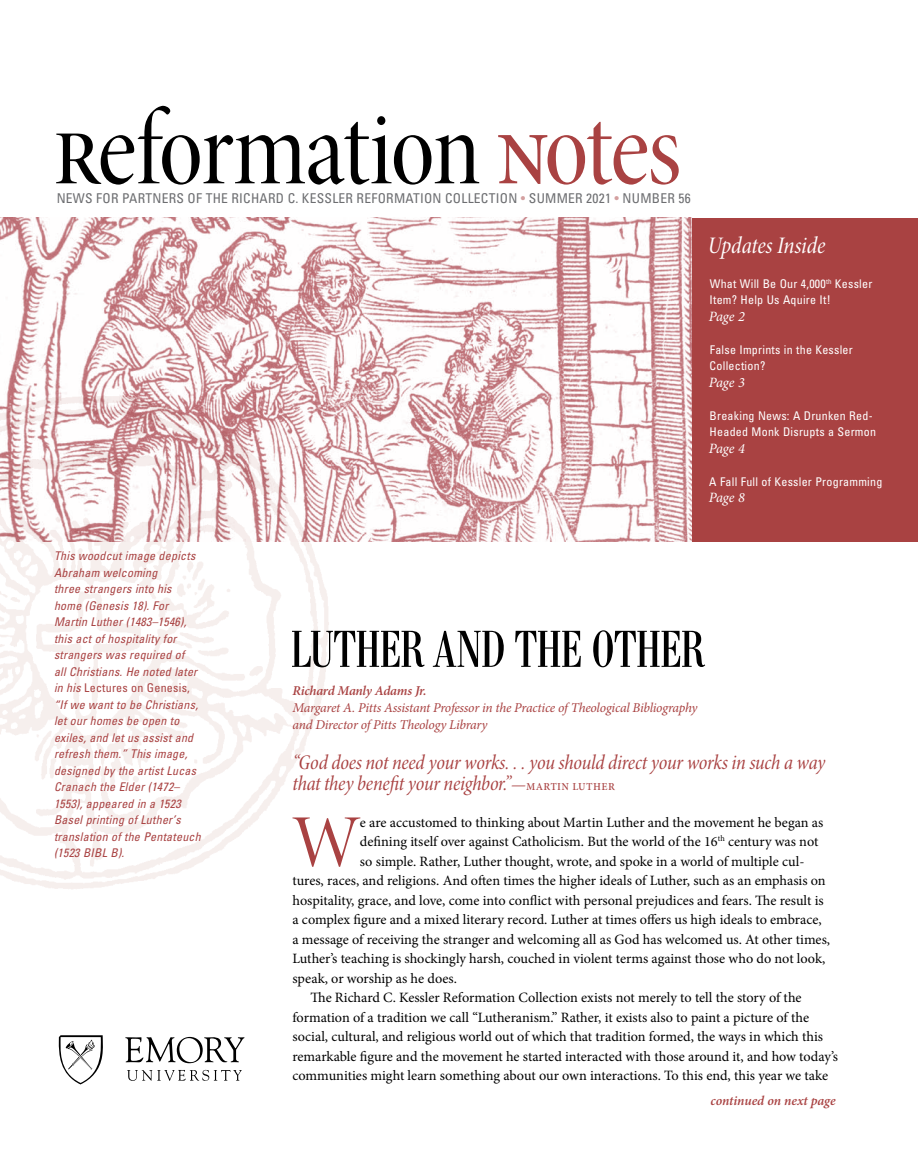
<style>
.page{position:relative;width:918px;height:1161px;background:#fff}
.page>*{position:absolute;margin:0;border:0;box-sizing:border-box;transform-origin:0 0}
.t1{font:109.5px "Minion Pro Cn Disp";letter-spacing:-.015em;color:#000}
.t2{font:74.4px "Minion Pro Disp";color:#a94242}
.t3{font:condensed 51px "Bodoni BE";letter-spacing:-.005em;color:#000}
.t4{font:24px "Minion Pro Cn It Subh";letter-spacing:-.005em;color:#fff}
.t5{font:21px/21px "Minion Pro Cn It Subh";letter-spacing:-.01em;color:#a94242}
.t6{font:14.25px "Minion Pro";letter-spacing:-.005em;color:#000}
.t7{font:italic 14.25px "Minion Pro";letter-spacing:-.015em;color:#fff}
.t8{font:italic 13.5px/17.2px "Minion Pro";letter-spacing:-.02em;color:#a94242}
.t9{font:condensed 13.5px "Univers LT";letter-spacing:.02em;color:#6d6e71}
.t10{font:italic 600 13.5px "Minion Pro";letter-spacing:-.01em;color:#a94242}
.t11{font:italic condensed 12px/16.5px "Univers LT";letter-spacing:.02em;color:#a94242}
.t12{font:condensed 12px/16.5px "Univers LT";letter-spacing:.02em;color:#fff}
.s1{font-family:"Minion Pro Cn Subh";font-size:105px;color:#a94242}
.s2{color:#a94242}
.s3{color:#d4a0a0}
.s4{font-style:normal}
.s5{font-size:18px}
.s6{font-family:"Minion Pro Cn Subh";font-size:15px}
</style>
<div class="page">
<img style="left:0;top:218px;width:693px;height:324px">
<svg style="left:127px;top:1070px;width:115px;height:11px"></svg>
<svg style="left:125px;top:1037px;width:120px;height:26px"></svg>
<svg style="left:59px;top:1035px;width:44px;height:49px"></svg>
<img style="left:0;top:379px;width:344px;height:510px">
<div style="left:693px;top:218px;width:225px;height:324px;background:#a94242"></div>
<h1 class="t1" style="left:53px;top:82px;width:630px">reformation <span class="s1">n</span><span class="s2">otes</span></h1>
<p class="t9" style="left:57px;top:189px;width:636px">NEWS FOR PARTNERS OF THE RICHARD C. KESSLER REFORMATION COLLECTION <span class="s3">•</span> SUMMER 2021 <span class="s3">•</span> NUMBER 56</p>
<h3 class="t4" style="left:708px;top:230px;width:119px">Updates Inside</h3>
<p class="t12" style="left:710px;top:275px;width:164px">What Will Be Our 4,000<sup>th</sup> Kessler<br>Item? Help Us Aquire It!</p>
<p class="t7" style="left:709px;top:306px;width:38px">Page 2</p>
<p class="t12" style="left:710px;top:341px;width:145px">False Imprints in the Kessler<br>Collection?</p>
<p class="t7" style="left:709px;top:372px;width:38px">Page 3</p>
<p class="t12" style="left:710px;top:407px;width:168px">Breaking News: A Drunken Red-<br>Headed Monk Disrupts a Sermon</p>
<p class="t7" style="left:709px;top:438px;width:38px">Page 4</p>
<p class="t12" style="left:709px;top:473px;width:175px">A Fall Full of Kessler Programming</p>
<p class="t7" style="left:709px;top:488px;width:38px">Page 8</p>
<p class="t11" style="left:54px;top:548px;width:148px">This woodcut image depicts<br>Abraham welcoming<br>three strangers into his home (Genesis 18). For<br>Martin Luther (1483–1546), this act of hospitality for strangers was required of<br>all Christians. He noted later in his <span class="s4">Lectures on Genesis, </span>“If we want to be Christians, let our homes be open to exiles, and let us assist and refresh them.” This image, designed by the artist Lucas<br>Cranach the Elder (1472–<br>1553), appeared in a 1523<br>Basel printing of Luther’s translation of the Pentateuch (1523 BIBL B).</p>
<h3 class="t3" style="left:291px;top:621px;width:415px">LUTHER AND THE OTHER</h3>
<p class="t10" style="left:292px;top:681px;width:136px">Richard Manly Adams Jr.</p>
<p class="t8" style="left:292px;top:699px;width:407px">Margaret A. Pitts Assistant Professor in the Practice of Theological Bibliography and Director of Pitts Theology Library</p>
<h3 class="t5" style="left:292px;top:752px;width:534px">“God does not need your works. . . you should direct your works in such a way that they benefit your neighbor.”<span class="s5">—</span><span class="s6">martin luther</span></h3>
<h2 class="t2" style="left:292px;top:797px;width:70px">W</h2>
<p class="t6" style="left:360px;top:813px;width:465px">e are accustomed to thinking about Martin Luther and the movement he began as</p>
<p class="t6" style="left:360px;top:832px;width:460px">defining itself over against Catholicism. But the world of the 16<sup>th</sup> century was not</p>
<p class="t6" style="left:360px;top:852px;width:446px">so simple. Rather, Luther thought, wrote, and spoke in a world of multiple cul-</p>
<p class="t6" style="left:293px;top:871px;width:535px">tures, races, and religions. And often times the higher ideals of Luther, such as an emphasis on</p>
<p class="t6" style="left:293px;top:891px;width:533px">hospitality, grace, and love, come into conflict with personal prejudices and fears. The result is</p>
<p class="t6" style="left:293px;top:910px;width:531px">a complex figure and a mixed literary record. Luther at times offers us high ideals to embrace,</p>
<p class="t6" style="left:293px;top:930px;width:539px">a message of receiving the stranger and welcoming all as God has welcomed us. At other times,</p>
<p class="t6" style="left:293px;top:949px;width:534px">Luther’s teaching is shockingly harsh, couched in violent terms against those who do not look,</p>
<p class="t6" style="left:293px;top:969px;width:166px">speak, or worship as he does.</p>
<p class="t6" style="left:311px;top:988px;width:493px">The Richard C. Kessler Reformation Collection exists not merely to tell the story of the</p>
<p class="t6" style="left:293px;top:1008px;width:518px">formation of a tradition we call “Lutheranism.” Rather, it exists also to paint a picture of the</p>
<p class="t6" style="left:293px;top:1027px;width:532px">social, cultural, and religious world out of which that tradition formed, the ways in which this</p>
<p class="t6" style="left:293px;top:1047px;width:547px">remarkable figure and the movement he started interacted with those around it, and how today’s</p>
<p class="t6" style="left:293px;top:1066px;width:537px">communities might learn something about our own interactions. To this end, this year we take</p>
<p class="t10" style="left:711px;top:1091px;width:127px">continued on next page</p>
</div>
